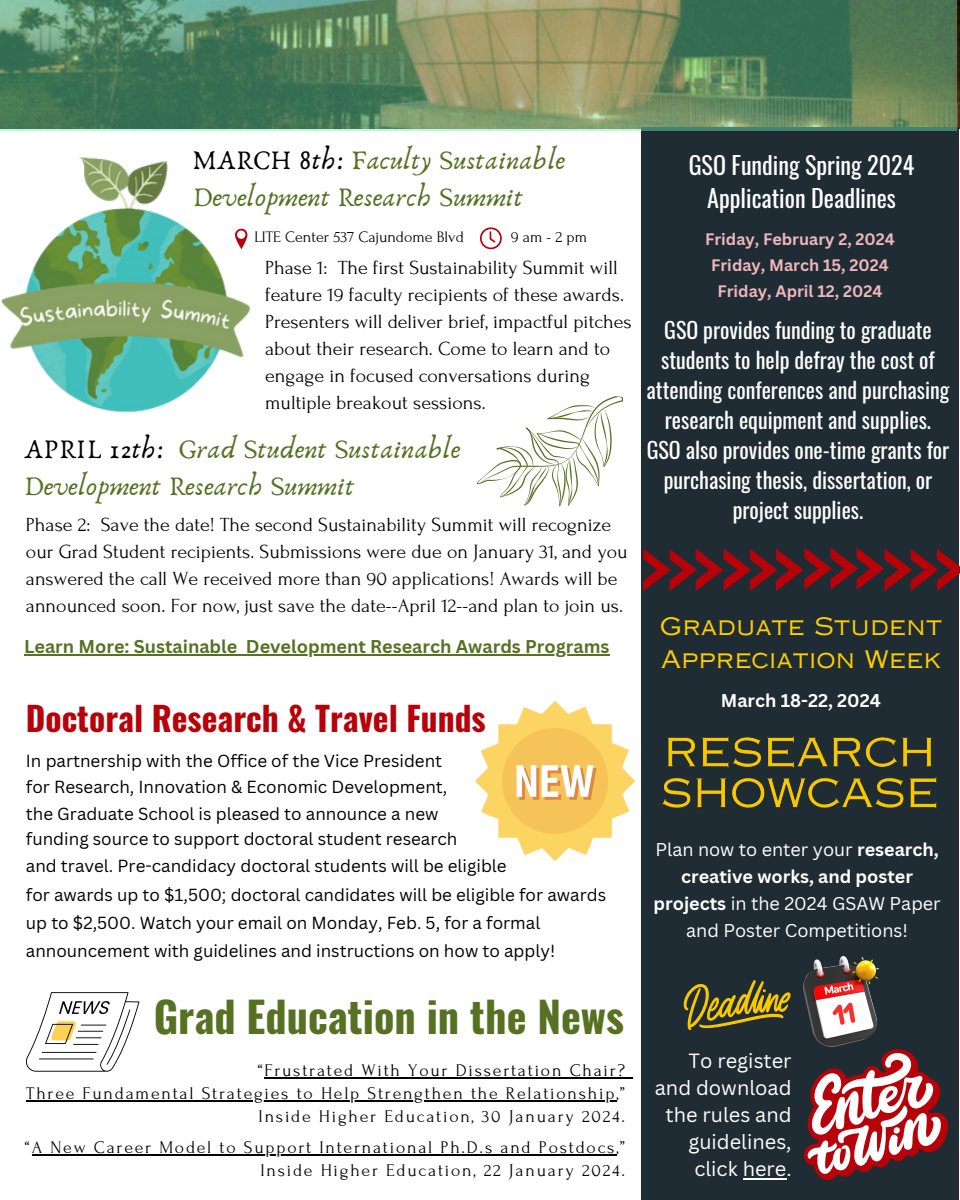
<style>
.page{position:relative;width:960px;height:1200px;background:#fff}
.page>*{position:absolute;margin:0;border:0;box-sizing:border-box;transform-origin:0 0}
.t1{font:700 42.2px "Oswald";color:#577123}
.t2{font:700 33.4px "Oswald";color:#b8020a}
.t3{font:27.8px/37.6px "Anaktoria";letter-spacing:.015em;color:#577123}
.t4{font:24.2px/33px "Oswald";color:#fff;text-align:center}
.t5{font:24px/33.6px "Copperplate Gothic LT Pro 32 AB";color:#ffce00}
.t6{font:22px/30px "Oswald";color:#fff;text-align:center}
.t7{font:20px/27px "Forum";color:#000}
.t8{font:20px/27px "Canva Sans";color:#fff;text-align:right}
.t9{font:18px/27px "Canva Sans";color:#fff;text-align:center}
.t10{font:700 18px "Canva Sans";color:#577123}
.t11{font:700 18px "Canva Sans";color:#fff}
.t12{font:17.8px "Forum";letter-spacing:.1em;color:#000}
.t13{font:17px/28.4px "Canva Sans";color:#000}
.t14{font:700 16.2px "Canva Sans";color:#efb6bb}
.t15{font:16px "Forum";color:#000}
.s1{color:#000}
.s2{font-weight:700}
</style>
<div class="page">
<div style="left:641px;top:128px;width:318px;height:1072px;background:#1f2c34"></div>
<svg style="left:643px;top:547px;width:317px;height:44px"></svg>
<svg style="left:0;top:0;width:957px;height:131px;background:#648761"></svg>
<img style="left:1px;top:156px;width:250px;height:257px">
<svg style="left:235px;top:229px;width:13px;height:20px"></svg>
<svg style="left:480px;top:227px;width:22px;height:22px"></svg>
<svg style="left:477px;top:396px;width:146px;height:111px"></svg>
<svg style="left:26px;top:992px;width:114px;height:80px"></svg>
<svg style="left:804px;top:1049px;width:144px;height:132px"></svg>
<svg style="left:684px;top:980px;width:107px;height:50px"></svg>
<img style="left:804px;top:957px;width:75px;height:90px">
<svg style="left:475px;top:701px;width:160px;height:160px"></svg>
<hr style="left:264px;top:1078px;width:363px;height:1px;background:#000">
<hr style="left:26px;top:1100px;width:590px;height:2px;background:#000">
<hr style="left:32px;top:1154px;width:584px;height:2px;background:#000">
<hr style="left:24px;top:655px;width:213px;height:1px;background:#577123">
<hr style="left:246px;top:655px;width:364px;height:1px;background:#577123">
<img style="left:662px;top:736px;width:275px;height:73px">
<hr style="left:743px;top:1178px;width:43px;height:1px;background:#fff">
<p class="t3" style="left:193px;top:142px;width:374px"><span class="s1">MARCH 8th:</span> Faculty Sustainable<br>Development Research Summit</p>
<h5 class="t15" style="left:254px;top:228px;width:211px">LITE Center 537 Cajundome Blvd</h5>
<p class="t15" style="left:511px;top:229px;width:78px">9am-2pm</p>
<p class="t7" style="left:265px;top:255px;width:368px">Phase 1: The first Sustainability Summit will feature 19 faculty recipients of these awards.<br>Presenters will deliver brief, impactful pitches about their research. Come to learn and to engage in focused conversations during multiple breakout sessions.</p>
<h4 class="t3" style="left:24px;top:431px;width:438px"><span class="s1">APRIL 12th:</span> Grad Student Sustainable</h4>
<p class="t3" style="left:24px;top:468px;width:332px">Development Research Summit</p>
<h4 class="t7" style="left:26px;top:511px;width:587px">Phase 2: Save the date! The second Sustainability Summit will recognize</h4>
<p class="t7" style="left:26px;top:538px;width:603px">our Grad Student recipients. Submissions were due on January 31, and you answered the call We received more than 90 applications! Awards will be announced soon. For now, just save the date--April 12--and plan to join us.</p>
<p class="t10" style="left:24px;top:634px;width:215px">Learn More: Sustainable</p>
<p class="t10" style="left:246px;top:634px;width:365px">Development Research Awards Programs</p>
<p class="t2" style="left:26px;top:692px;width:461px">Doctoral Research &amp; Travel Funds</p>
<h6 class="t13" style="left:26px;top:747px;width:418px">In partnership with the Office of the Vice President</h6>
<h3 class="t13" style="left:26px;top:772px;width:423px">for Research, Innovation &amp; Economic Development,</h3>
<p class="t13" style="left:26px;top:799px;width:414px">the Graduate School is pleased to announce a new</p>
<p class="t13" style="left:26px;top:825px;width:433px">funding source to support doctoral student research</p>
<p class="t13" style="left:26px;top:851px;width:482px">and travel. Pre-candidacy doctoral students will be eligible</p>
<p class="t13" style="left:26px;top:880px;width:582px">for awards up to $1,500; doctoral candidates will be eligible for awards up to $2,500. Watch your email on Monday, Feb. 5, for a formal announcement with guidelines and instructions on how to apply!</p>
<h5 class="t1" style="left:154px;top:984px;width:472px">Grad Education in the News</h5>
<p class="t12" style="left:258px;top:1061px;width:368px">“Frustrated With Your Dissertation Chair?</p>
<p class="t12" style="left:26px;top:1084px;width:600px">Three Fundamental Strategies to Help Strengthen the Relationship,”</p>
<p class="t12" style="left:259px;top:1107px;width:368px">Inside Higher Education, 30 January 2024.</p>
<p class="t12" style="left:25px;top:1138px;width:601px">“A New Career Model to Support International Ph.D.s and Postdocs,”</p>
<p class="t12" style="left:260px;top:1161px;width:366px">Inside Higher Education, 22 January 2024.</p>
<p class="t4" style="left:689px;top:147px;width:227px">GSO Funding Spring 2024<br>Application Deadlines</p>
<p class="t14" style="left:705px;top:228px;width:191px">Friday, February 2, 2024</p>
<p class="t14" style="left:711px;top:254px;width:179px">Friday, March 15, 2024</p>
<p class="t14" style="left:717px;top:279px;width:167px">Friday, April 12, 2024</p>
<p class="t6" style="left:647px;top:314px;width:304px">GSO provides funding to graduate students to help defray the cost of attending conferences and purchasing research equipment and supplies.<br>GSO also provides one-time grants for purchasing thesis, dissertation, or project supplies.</p>
<h5 class="t5" style="left:660px;top:613px;width:284px">Graduate Student<br>Appreciation Week</h5>
<p class="t11" style="left:721px;top:688px;width:162px">March 18-22, 2024</p>
<p class="t9" style="left:654px;top:835px;width:289px">Plan now to enter your <span class="s2">research, creative works, and poster projects</span> in the 2024 GSAW Paper and Poster Competitions!</p>
<p class="t8" style="left:655px;top:1047px;width:138px">To register and download the rules and guidelines, click here.</p>
</div>
